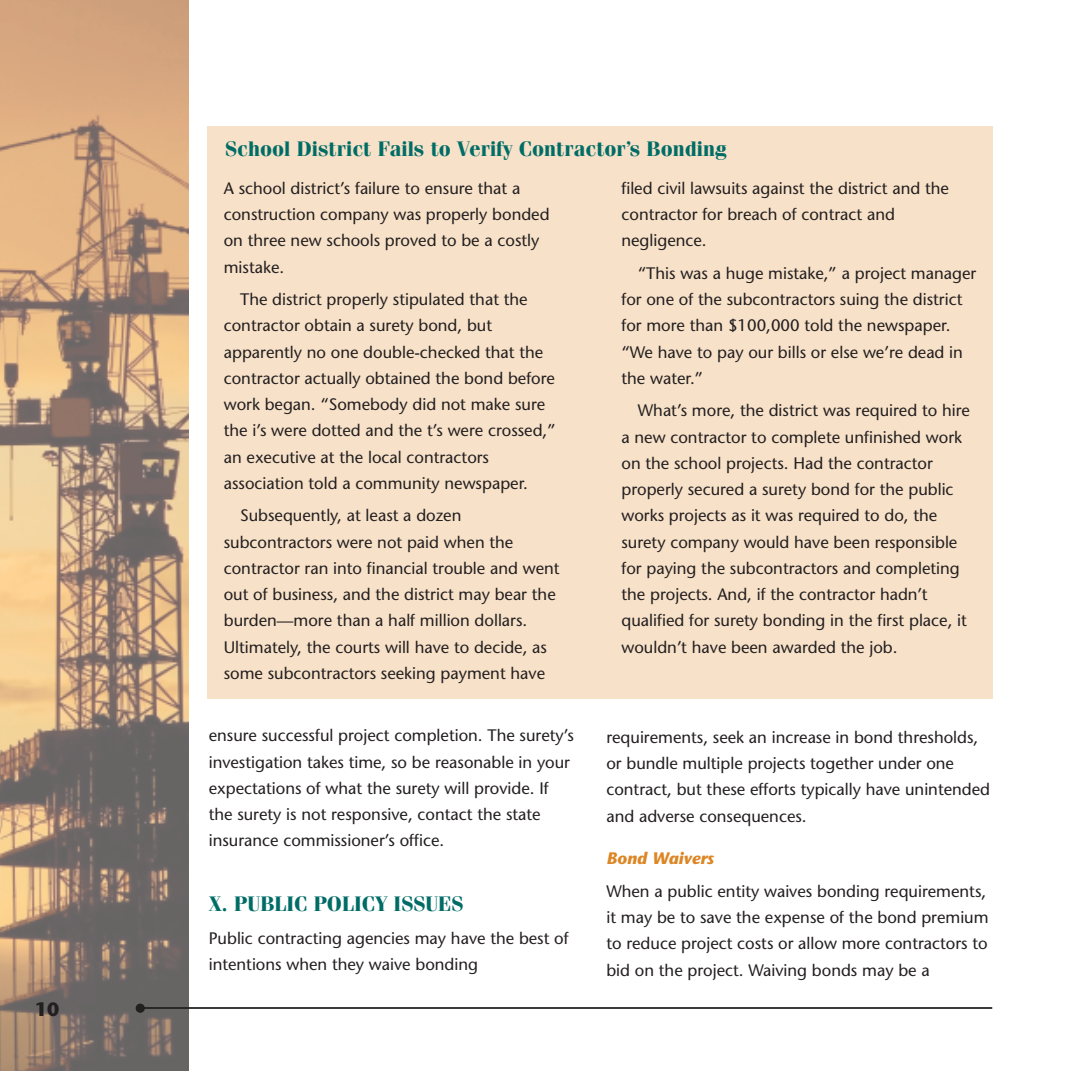
<style>
.page{position:relative;width:1071px;height:1071px;background:#fff}
.page>*{position:absolute;margin:0;border:0;box-sizing:border-box;transform-origin:0 0}
.t1{font:700 21px "Fenice";color:#006c66}
.t2{font:700 19.25px "Stone Sans";color:#231f20}
.t3{font:16.62px/26.2px "Stone Sans";color:#231f20}
.t4{font:italic 700 16.62px "Stone Sans";color:#dd8625}
</style>
<div class="page">
<div style="left:207px;top:126px;width:785px;height:573px;background:#f7e1c8"></div>
<img style="left:0;top:0;width:189px;height:1071px">
<hr style="left:140px;top:1007px;width:852px;height:2px;background:#231f20">
<div style="left:136px;top:1004px;width:9px;height:9px;background:#231f20;border-radius:50%"></div>
<p class="t2" style="left:35px;top:1002px;width:26px">10</p>
<p class="t1" style="left:225px;top:142px;width:503px">School District Fails to Verify Contractor’s Bonding</p>
<p class="t3" style="left:224px;top:177px;width:327px">A school district’s failure to ensure that a construction company was properly bonded on three new schools proved to be a costly mistake.</p>
<p class="t3" style="left:224px;top:288px;width:333px;text-indent:16px">The district properly stipulated that the contractor obtain a surety bond, but apparently no one double-checked that the contractor actually obtained the bond before work began. “Somebody did not make sure the i’s were dotted and the t’s were crossed,” an executive at the local contractors association told a community newspaper.</p>
<p class="t3" style="left:224px;top:504px;width:337px;text-indent:16px">Subsequently, at least a dozen subcontractors were not paid when the contractor ran into financial trouble and went out of business, and the district may bear the burden—more than a half million dollars.<br>Ultimately, the courts will have to decide, as some subcontractors seeking payment have</p>
<p class="t3" style="left:209px;top:724px;width:367px">ensure successful project completion. The surety’s investigation takes time, so be reasonable in your expectations of what the surety will provide. If the surety is not responsive, contact the state insurance commissioner’s office.</p>
<p class="t1" style="left:209px;top:897px;width:256px">X. PUBLIC POLICY ISSUES</p>
<p class="t3" style="left:209px;top:927px;width:362px">Public contracting agencies may have the best of intentions when they waive bonding</p>
<p class="t3" style="left:621px;top:177px;width:329px">filed civil lawsuits against the district and the contractor for breach of contract and negligence.</p>
<p class="t3" style="left:621px;top:262px;width:356px;text-indent:16px">“This was a huge mistake,” a project manager for one of the subcontractors suing the district for more than $100,000 told the newspaper. “We have to pay our bills or else we’re dead in the water.”</p>
<p class="t3" style="left:621px;top:399px;width:350px;text-indent:16px">What’s more, the district was required to hire a new contractor to complete unfinished work on the school projects. Had the contractor properly secured a surety bond for the public works projects as it was required to do, the surety company would have been responsible for paying the subcontractors and completing the projects. And, if the contractor hadn’t qualified for surety bonding in the first place, it wouldn’t have been awarded the job.</p>
<p class="t3" style="left:606px;top:726px;width:385px">requirements, seek an increase in bond thresholds, or bundle multiple projects together under one contract, but these efforts typically have unintended and adverse consequences.</p>
<p class="t4" style="left:606px;top:852px;width:109px">Bond Waivers</p>
<p class="t3" style="left:606px;top:880px;width:384px">When a public entity waives bonding requirements, it may be to save the expense of the bond premium to reduce project costs or allow more contractors to bid on the project. Waiving bonds may be a</p>
</div>
